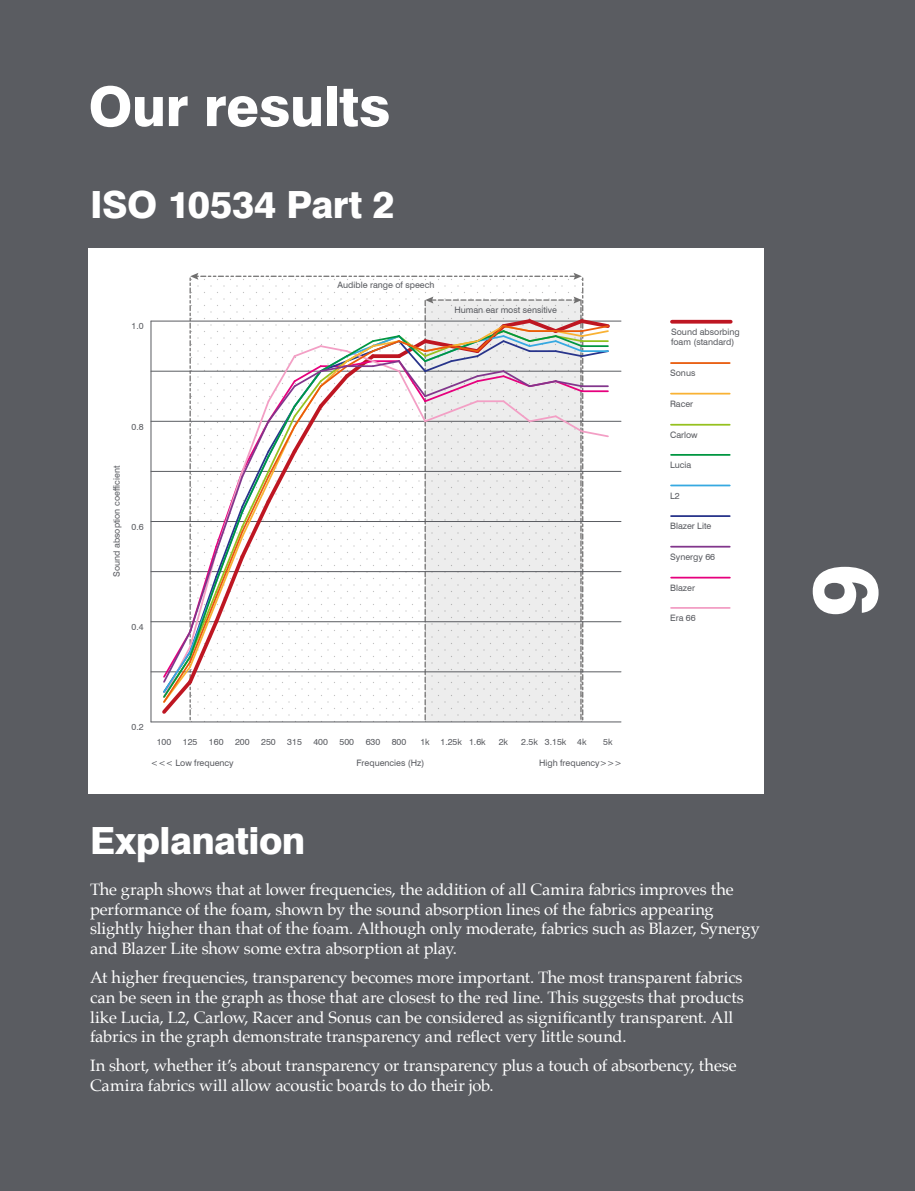
<style>
.page{position:relative;width:915px;height:1191px;background:#fff}
.page>*{position:absolute;margin:0;border:0;box-sizing:border-box;transform-origin:0 0}
.t1{font:800 90px "Swiss 721 BT";color:#fff}
.t2{font:800 54.75px "Swiss 721 BT";letter-spacing:-.01em;color:#fff}
.t3{font:800 37.5px "Swiss 721 BT";letter-spacing:-.015em;color:#fff}
.t4{font:16.5px/19.8px "Palatino";letter-spacing:-.01em;color:#fff}
.t5{font:8.85px/10.6px "Swiss 721 BT";color:#5a5c61}
</style>
<div class="page">
<div style="left:0;top:0;width:914px;height:1191px;background:#5a5c61"></div>
<div style="left:88px;top:248px;width:675px;height:546px;background:#fff"></div>
<hr style="left:150px;top:321px;width:1px;height:401px;background:#5a5c61">
<hr style="left:151px;top:721px;width:469px;height:1px;background:#5a5c61">
<hr style="left:151px;top:621px;width:469px;height:1px;background:#5a5c61">
<hr style="left:151px;top:521px;width:469px;height:1px;background:#5a5c61">
<hr style="left:151px;top:421px;width:469px;height:1px;background:#5a5c61">
<hr style="left:151px;top:321px;width:469px;height:1px;background:#5a5c61">
<hr style="left:151px;top:671px;width:469px;height:1px;background:#5a5c61">
<hr style="left:151px;top:571px;width:469px;height:1px;background:#5a5c61">
<hr style="left:151px;top:471px;width:469px;height:1px;background:#5a5c61">
<hr style="left:151px;top:371px;width:469px;height:1px;background:#5a5c61">
<hr style="left:670px;top:546px;width:59px;height:1px;background:#82368c">
<hr style="left:670px;top:362px;width:59px;height:2px;background:#ea5b0b">
<hr style="left:670px;top:393px;width:59px;height:1px;background:#f9b234">
<hr style="left:670px;top:454px;width:59px;height:2px;background:#009641">
<hr style="left:670px;top:484px;width:59px;height:2px;background:#36a9e1">
<hr style="left:670px;top:607px;width:59px;height:2px;background:#f39fc5">
<hr style="left:670px;top:424px;width:59px;height:1px;background:#95c11f">
<hr style="left:670px;top:515px;width:59px;height:2px;background:#28348b">
<hr style="left:671px;top:577px;width:58px;height:1px;background:#e6007d">
<hr style="left:671px;top:320px;width:59px;height:3px;background:#be1622">
<svg style="left:159px;top:273px;width:453px;height:447px"></svg>
<h2 class="t2" style="left:88px;top:73px;width:303px">Our results</h2>
<h3 class="t3" style="left:90px;top:182px;width:306px">ISO 10534 Part 2</h3>
<p class="t5" style="left:131px;top:321px;width:14px">1.0</p>
<p class="t5" style="left:131px;top:421px;width:14px">0.8</p>
<p class="t5" style="left:111px;top:576px;width:112px;rotate:-90deg">Sound absoption coefficient</p>
<p class="t5" style="left:131px;top:521px;width:14px">0.6</p>
<p class="t5" style="left:131px;top:621px;width:14px">0.4</p>
<p class="t5" style="left:337px;top:279px;width:98px">Audible range of speech</p>
<p class="t5" style="left:454px;top:304px;width:104px">Human ear most sensitive</p>
<p class="t5" style="left:131px;top:721px;width:14px">0.2</p>
<p class="t5" style="left:157px;top:736px;width:16px">100</p>
<p class="t5" style="left:183px;top:736px;width:16px">125</p>
<p class="t5" style="left:209px;top:736px;width:16px">160</p>
<p class="t5" style="left:235px;top:736px;width:16px">200</p>
<p class="t5" style="left:261px;top:736px;width:16px">250</p>
<p class="t5" style="left:287px;top:736px;width:16px">315</p>
<p class="t5" style="left:313px;top:736px;width:16px">400</p>
<p class="t5" style="left:339px;top:736px;width:16px">500</p>
<p class="t5" style="left:365px;top:736px;width:16px">630</p>
<p class="t5" style="left:391px;top:736px;width:16px">800</p>
<p class="t5" style="left:420px;top:736px;width:67px">1k 1.25k 1.6k</p>
<p class="t5" style="left:498px;top:736px;width:11px">2k</p>
<p class="t5" style="left:521px;top:736px;width:67px">2.5k 3.15k 4k</p>
<p class="t5" style="left:603px;top:736px;width:11px">5k</p>
<p class="t5" style="left:151px;top:757px;width:84px">&lt;&lt;&lt; Low frequency</p>
<p class="t5" style="left:356px;top:757px;width:69px">Frequencies (Hz)</p>
<p class="t5" style="left:539px;top:757px;width:84px">High frequency&gt;&gt;&gt;</p>
<p class="t5" style="left:670px;top:326px;width:70px">Sound absorbing foam (standard)</p>
<p class="t5" style="left:669px;top:367px;width:27px">Sonus</p>
<p class="t5" style="left:669px;top:398px;width:25px">Racer</p>
<p class="t5" style="left:669px;top:429px;width:29px">Carlow</p>
<p class="t5" style="left:670px;top:459px;width:23px">Lucia</p>
<p class="t5" style="left:670px;top:490px;width:11px">L2</p>
<p class="t5" style="left:670px;top:520px;width:43px">Blazer Lite</p>
<p class="t5" style="left:670px;top:551px;width:46px">Synergy 66</p>
<p class="t5" style="left:670px;top:582px;width:26px">Blazer</p>
<p class="t5" style="left:670px;top:612px;width:27px">Era 66</p>
<h3 class="t3" style="left:90px;top:817px;width:217px">Explanation</h3>
<p class="t4" style="left:90px;top:879px;width:671px">The graph shows that at lower frequencies, the addition of all Camira fabrics improves the performance of the foam, shown by the sound absorption lines of the fabrics appearing slightly higher than that of the foam. Although only moderate, fabrics such as Blazer, Synergy and Blazer Lite show some extra absorption at play.</p>
<p class="t4" style="left:90px;top:967px;width:655px">At higher frequencies, transparency becomes more important. The most transparent fabrics can be seen in the graph as those that are closest to the red line. This suggests that products like Lucia, L2, Carlow, Racer and Sonus can be considered as significantly transparent. All fabrics in the graph demonstrate transparency and reflect very little sound.</p>
<p class="t4" style="left:90px;top:1055px;width:648px">In short, whether it’s about transparency or transparency plus a touch of absorbency, these<br>Camira fabrics will allow acoustic boards to do their job.</p>
<h1 class="t1" style="left:789px;top:617px;width:55px;rotate:-90deg">9</h1>
</div>
